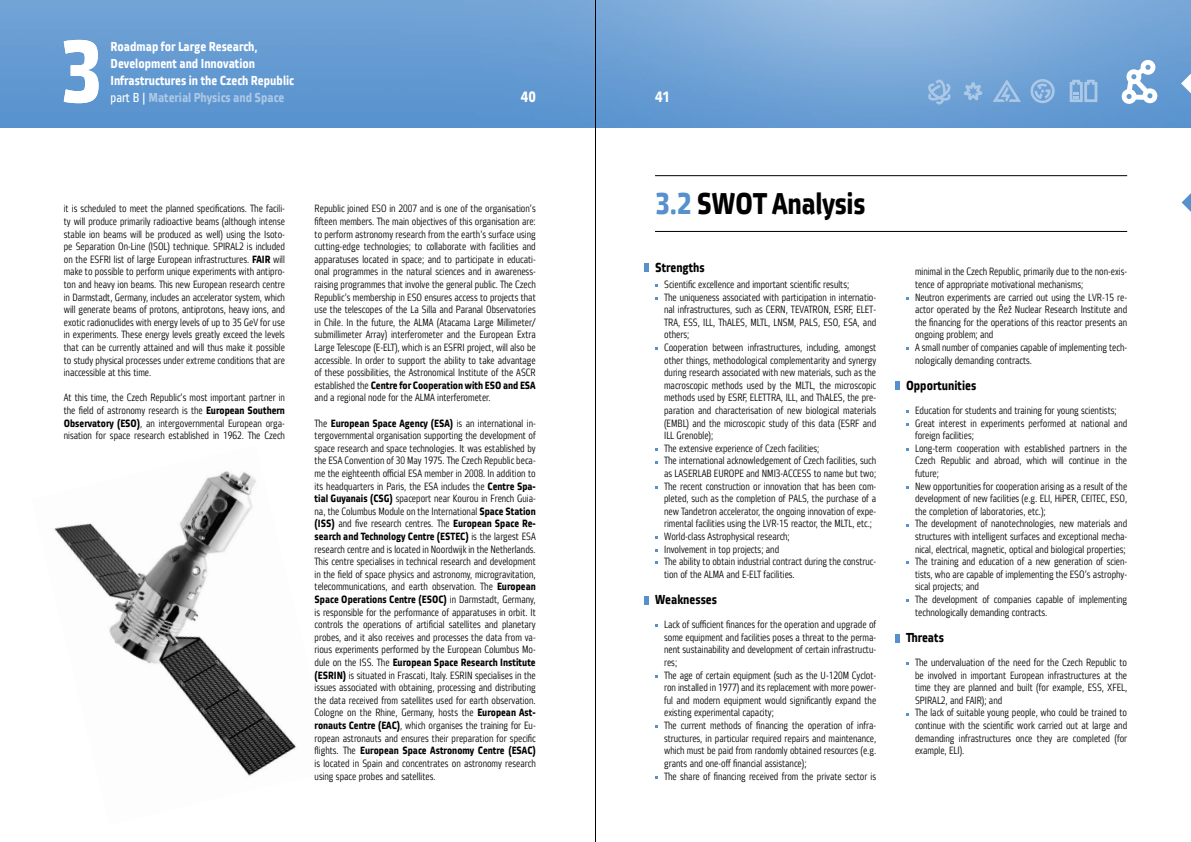
<style>
.page{position:relative;width:1191px;height:842px;background:#fff}
.page>*{position:absolute;margin:0;border:0;box-sizing:border-box;transform-origin:0 0}
.t1{font:700 87px "Vida 22 Pro";color:#fff}
.t2{font:700 30px "Vida 22 Pro";letter-spacing:-.01em;color:#000}
.t3{font:700 15px "Vida 22 Pro";color:#fff}
.t4{font:700 13px/17px "Vida 22 Pro";color:#fff}
.t5{font:700 13px "Vida 22 Pro";color:#000}
.t6{font:700 13px "Vida 22 Pro";color:#abc8e6}
.t7{font:10.5px/12.6px "Vida 21 Pro";color:#000;text-align:justify}
.t8{font:700 10.5px "Vida 22 Pro";color:#000}
.s1{font-weight:400;color:#fff}
.s2{font-family:"Vida 22 Pro";font-weight:700}
.s3{font-family:"Vida 21 Pro";font-weight:400}
.s4{color:#5691ce}
</style>
<div class="page">
<img style="left:0;top:0;width:595px;height:127px">
<svg style="left:596px;top:0;width:595px;height:127px;background:#76a6d7"></svg>
<svg style="left:1181px;top:66px;width:10px;height:35px"></svg>
<img style="left:54px;top:471px;width:242px;height:305px">
<svg style="left:1181px;top:193px;width:10px;height:19px"></svg>
<svg style="left:926px;top:80px;width:25px;height:25px"></svg>
<svg style="left:1069px;top:80px;width:28px;height:22px"></svg>
<svg style="left:992px;top:79px;width:29px;height:23px"></svg>
<svg style="left:1030px;top:79px;width:24px;height:24px"></svg>
<svg style="left:964px;top:82px;width:18px;height:19px"></svg>
<svg style="left:1120px;top:60px;width:37px;height:44px"></svg>
<hr style="left:655px;top:175px;width:472px;height:1px;background:#000">
<hr style="left:655px;top:231px;width:472px;height:1px;background:#000">
<svg style="left:644px;top:264px;width:4px;height:8px"></svg>
<svg style="left:644px;top:596px;width:4px;height:8px"></svg>
<svg style="left:895px;top:382px;width:4px;height:8px"></svg>
<svg style="left:895px;top:634px;width:4px;height:8px"></svg>
<hr style="left:595px;top:0;width:1px;height:842px;background:#000">
<h1 class="t1" style="left:59px;top:6px;width:45px">3</h1>
<p class="t4" style="left:110px;top:37px;width:185px">Roadmap for Large Research,<br>Development and Innovation<br>Infrastructures in the Czech Republic</p>
<h3 class="t3" style="left:521px;top:86px;width:17px">40</h3>
<p class="t6" style="left:110px;top:88px;width:175px"><span class="s1">part B |</span> Material Physics and Space</p>
<h3 class="t3" style="left:655px;top:86px;width:17px">41</h3>
<p class="t7" style="left:64px;top:202px;width:223px">it is scheduled to meet the planned specifications. The facili-</p>
<p class="t7" style="left:64px;top:215px;width:223px">ty will produce primarily radioactive beams (although intense stable ion beams will be produced as well) using the Isoto&shy;pe Separation On-Line (ISOL) technique. SPIRAL2 is included on the ESFRI list of large European infrastructures. <span class="s2">FAIR</span> will make to possible to perform unique experiments with antipro&shy;ton and heavy ion beams. This new European research centre in Darmstadt, Germany, includes an accelerator system, which will generate beams of protons, antiprotons, heavy ions, and exotic radionuclides with energy levels of up to 35 GeV for use in experiments. These energy levels greatly exceed the levels that can be currently attained and will thus make it possible to study physical processes under extreme conditions that are inaccessible at this time.</p>
<p class="t7" style="left:64px;top:391px;width:223px">At this time, the Czech Republic’s most important partner in the field of astronomy research is the <span class="s2">European Southern Observatory (ESO)</span>, an intergovernmental European orga&shy;nisation for space research established in 1962. The Czech</p>
<p class="t7" style="left:314px;top:202px;width:223px">Republic joined ESO in 2007 and is one of the organisation’s fifteen members. The main objectives of this organisation are: to perform astronomy research from the earth’s surface using cutting-edge technologies; to collaborate with facilities and apparatuses located in space; and to participate in educati&shy;onal programmes in the natural sciences and in awareness&shy;raising programmes that involve the general public. The Czech Republic’s membership in ESO ensures access to projects that use the telescopes of the La Silla and Paranal Observatories in Chile. In the future, the ALMA (Atacama Large Millimeter/ submillimeter Array) interferometer and the European Extra Large Telescope (E-ELT), which is an ESFRI project, will also be accessible. In order to support the ability to take advantage of these possibilities, the Astronomical Institute of the ASCR</p>
<p class="t8" style="left:314px;top:377px;width:223px"><span class="s3">established the</span> Centre for Cooperation with ESO and ESA</p>
<p class="t7" style="left:314px;top:391px;width:177px">and a regional node for the ALMA interferometer.</p>
<p class="t8" style="left:314px;top:415px;width:223px"><span class="s3">The</span> European Space Agency (ESA) <span class="s3">is an international in-</span></p>
<p class="t7" style="left:314px;top:429px;width:223px">tergovernmental organisation supporting the development of space research and space technologies. It was established by the ESA Convention of 30 May 1975. The Czech Republic beca&shy;me the eighteenth official ESA member in 2008. In addition to its headquarters in Paris, the ESA includes the <span class="s2">Centre Spa&shy;tial Guyanais (CSG)</span> spaceport near Kourou in French Guia&shy;na, the Columbus Module on the International <span class="s2">Space Station (ISS)</span> and five research centres. The <span class="s2">European Space Re-</span></p>
<p class="t8" style="left:314px;top:528px;width:223px">search and Technology Centre (ESTEC) <span class="s3">is the largest ESA</span></p>
<p class="t7" style="left:314px;top:542px;width:223px">research centre and is located in Noordwijk in the Netherlands.<br>This centre specialises in technical research and development in the field of space physics and astronomy, microgravitation, telecommunications, and earth observation. The <span class="s2">European</span></p>
<p class="t8" style="left:314px;top:591px;width:223px">Space Operations Centre (ESOC) <span class="s3">in Darmstadt, Germany,</span></p>
<p class="t7" style="left:314px;top:605px;width:223px">is responsible for the performance of apparatuses in orbit. It controls the operations of artificial satellites and planetary probes, and it also receives and processes the data from va&shy;rious experiments performed by the European Columbus Mo-</p>
<p class="t8" style="left:314px;top:654px;width:223px"><span class="s3">dule on the ISS. The</span> European Space Research Institute</p>
<p class="t7" style="left:314px;top:668px;width:223px"><span class="s2">(ESRIN)</span> is situated in Frascati, Italy. ESRIN specialises in the issues associated with obtaining, processing and distributing the data received from satellites used for earth observation.<br>Cologne on the Rhine, Germany, hosts the <span class="s2">European Ast&shy;ronauts Centre (EAC)</span>, which organises the training for Eu&shy;ropean astronauts and ensures their preparation for specific</p>
<p class="t8" style="left:314px;top:743px;width:223px"><span class="s3">flights. The</span> European Space Astronomy Centre (ESAC)</p>
<p class="t7" style="left:314px;top:757px;width:223px">is located in Spain and concentrates on astronomy research using space probes and satellites.</p>
<h2 class="t2" style="left:655px;top:181px;width:212px"><span class="s4">3.2</span> SWOT Analysis</h2>
<p class="t5" style="left:655px;top:258px;width:51px">Strengths</p>
<p class="t7" style="left:664px;top:278px;width:214px;text-align:left">Scientific excellence and important scientific results;<br>The uniqueness associated with participation in internatio&shy;nal infrastructures, such as CERN, TEVATRON, ESRF, ELET-TRA, ESS, ILL, ThALES, MLTL, LNSM, PALS, ESO, ESA, and others;<br>Cooperation between infrastructures, including, amongst other things, methodological complementarity and synergy during research associated with new materials, such as the macroscopic methods used by the MLTL, the microscopic methods used by ESRF, ELETTRA, ILL, and ThALES, the pre&shy;paration and characterisation of new biological materials (EMBL) and the microscopic study of this data (ESRF and ILL Grenoble);<br>The extensive experience of Czech facilities;<br>The international acknowledgement of Czech facilities, such as LASERLAB EUROPE and NMI3-ACCESS to name but two; The recent construction or innovation that has been com&shy;pleted, such as the completion of PALS, the purchase of a new Tandetron accelerator, the ongoing innovation of expe&shy;rimental facilities using the LVR-15 reactor, the MLTL, etc.; World-class Astrophysical research;<br>Involvement in top projects; and<br>The ability to obtain industrial contract during the construc&shy;tion of the ALMA and E-ELT facilities.</p>
<p class="t5" style="left:655px;top:590px;width:64px">Weaknesses</p>
<p class="t7" style="left:664px;top:618px;width:214px;text-align:left">Lack of sufficient finances for the operation and upgrade of some equipment and facilities poses a threat to the perma&shy;nent sustainability and development of certain infrastructu&shy;res;<br>The age of certain equipment (such as the U-120M Cyclot&shy;ron installed in 1977) and its replacement with more power&shy;ful and modern equipment would significantly expand the existing experimental capacity;<br>The current methods of financing the operation of infra&shy;structures, in particular required repairs and maintenance, which must be paid from randomly obtained resources (e.g. grants and one-off financial assistance);<br>The share of financing received from the private sector is</p>
<p class="t7" style="left:915px;top:265px;width:214px;text-align:left">minimal in the Czech Republic, primarily due to the non-exis&shy;tence of appropriate motivational mechanisms;<br>Neutron experiments are carried out using the LVR-15 re&shy;actor operated by the Řež Nuclear Research Institute and the financing for the operations of this reactor presents an ongoing problem; and<br>A small number of companies capable of implementing tech&shy;nologically demanding contracts.</p>
<p class="t5" style="left:906px;top:376px;width:72px">Opportunities</p>
<p class="t7" style="left:915px;top:404px;width:214px;text-align:left">Education for students and training for young scientists; Great interest in experiments performed at national and foreign facilities;<br>Long-term cooperation with established partners in the Czech Republic and abroad, which will continue in the future;<br>New opportunities for cooperation arising as a result of the development of new facilities (e.g. ELI, HiPER, CEITEC, ESO, the completion of laboratories, etc.);<br>The development of nanotechnologies, new materials and structures with intelligent surfaces and exceptional mecha&shy;nical, electrical, magnetic, optical and biological properties; The training and education of a new generation of scien&shy;tists, who are capable of implementing the ESO’s astrophy&shy;sical projects; and<br>The development of companies capable of implementing technologically demanding contracts.</p>
<p class="t5" style="left:906px;top:628px;width:39px">Threats</p>
<p class="t7" style="left:915px;top:656px;width:214px;text-align:left">The undervaluation of the need for the Czech Republic to be involved in important European infrastructures at the time they are planned and built (for example, ESS, XFEL, SPIRAL2, and FAIR); and<br>The lack of suitable young people, who could be trained to continue with the scientific work carried out at large and demanding infrastructures once they are completed (for example, ELI).</p>
</div>
